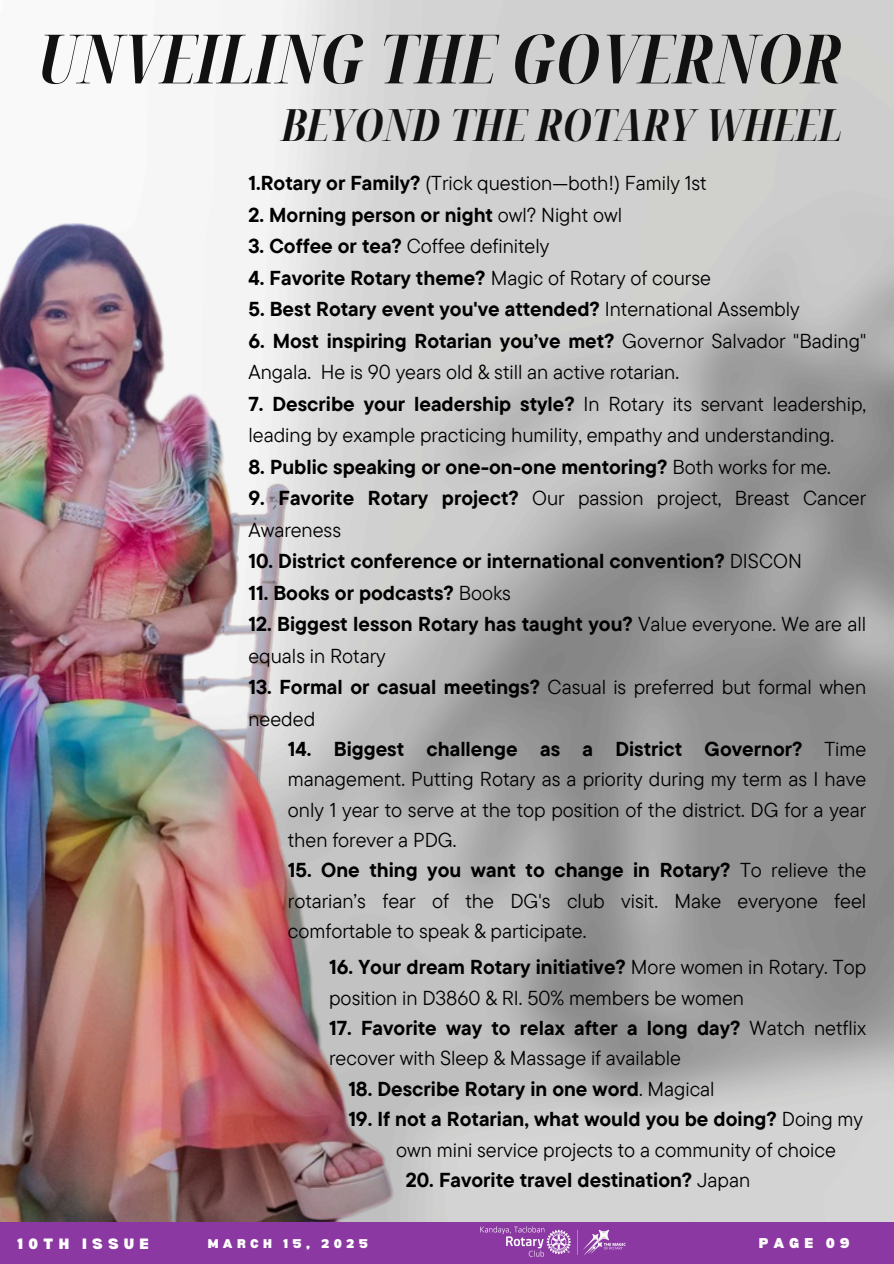
<style>
.page{position:relative;width:894px;height:1264px;background:#fff}
.page>*{position:absolute;margin:0;border:0;box-sizing:border-box;transform-origin:0 0}
.t1{font:italic 700 extra-condensed 68.1px "Noto Serif Display";color:#111}
.t2{font:italic 700 extra-condensed 44.55px "Noto Serif Display";color:#111}
.t3{font:20.1px/30.3px "TT Commons Pro";color:#000}
.t4{font:700 20.1px "TT Commons Pro";color:#000}
.t5{font:900 14.7px "Bernoru";letter-spacing:.35em;color:#fff}
.t6{font:900 13.95px "Bernoru";letter-spacing:.35em;color:#fffefe}
.t7{font:900 12.45px "Bernoru";letter-spacing:.35em;color:#fff}
.s1{font-weight:700}
.s2{font-weight:400}
</style>
<div class="page">
<img style="left:0;top:220px;width:396px;height:1002px">
<div style="left:0;top:1222px;width:893px;height:41px;background:#8c38a3"></div>
<img style="left:471px;top:1220px;width:163px;height:37px">
<p class="t1" style="left:36px;top:11px;width:807px">UNVEILING THE GOVERNOR</p>
<p class="t2" style="left:281px;top:93px;width:561px">BEYOND THE ROTARY WHEEL</p>
<h3 class="t3" style="left:248px;top:167px;width:459px"><span class="s1">1.Rotary or Family?</span> (Trick question—both!) Family 1st</h3>
<h3 class="t4" style="left:248px;top:201px;width:375px">2. Morning person or night <span class="s2">owl? Night owl</span></h3>
<h3 class="t3" style="left:248px;top:230px;width:302px"><span class="s1">3. Coffee or tea?</span> Coffee definitely</h3>
<h3 class="t4" style="left:248px;top:264px;width:464px">4. Favorite Rotary theme? <span class="s2">Magic of Rotary of course</span></h3>
<h3 class="t4" style="left:248px;top:296px;width:552px">5. Best Rotary event you've attended? <span class="s2">International Assembly</span></h3>
<h3 class="t3" style="left:248px;top:324px;width:619px;line-height:31.5px"><span class="s1">6. Most inspiring Rotarian you’ve met?</span> Governor Salvador "Bading"<br>Angala. He is 90 years old &amp; still an active rotarian.</h3>
<h3 class="t3" style="left:248px;top:387px;width:619px;line-height:31.5px"><span class="s1">7. Describe your leadership style?</span> In Rotary its servant leadership, leading by example practicing humility, empathy and understanding.</h3>
<h3 class="t4" style="left:248px;top:453px;width:583px">8. Public speaking or one-on-one mentoring? <span class="s2">Both works for me.</span></h3>
<h3 class="t3" style="left:248px;top:482px;width:619px;line-height:31.5px"><span class="s1">9. Favorite Rotary project?</span> Our passion project, Breast Cancer<br>Awareness</h3>
<h3 class="t4" style="left:248px;top:548px;width:555px">10. District conference or international convention? <span class="s2">DISCON</span></h3>
<h3 class="t4" style="left:248px;top:579px;width:264px">11. Books or podcasts? <span class="s2">Books</span></h3>
<h3 class="t3" style="left:248px;top:608px;width:619px;line-height:31.5px"><span class="s1">12. Biggest lesson Rotary has taught you?</span> Value everyone. We are all equals in Rotary</h3>
<h3 class="t3" style="left:248px;top:671px;width:619px;line-height:31.5px"><span class="s1">13. Formal or casual meetings?</span> Casual is preferred but formal when needed</h3>
<h3 class="t3" style="left:288px;top:733px;width:579px;text-align:justify"><span class="s1">14. Biggest challenge as a District Governor?</span> Time management. Putting Rotary as a priority during my term as I have only 1 year to serve at the top position of the district. DG for a year then forever a PDG.</h3>
<h3 class="t3" style="left:288px;top:854px;width:579px;text-align:justify"><span class="s1">15. One thing you want to change in Rotary?</span> To relieve the rotarian’s fear of the DG's club visit. Make everyone feel comfortable to speak &amp; participate.</h3>
<p class="t3" style="left:329px;top:951px;width:538px"><span class="s1">16. Your dream Rotary initiative?</span> More women in Rotary. Top position in D3860 &amp; RI. 50% members be women</p>
<p class="t3" style="left:329px;top:1012px;width:538px"><span class="s1">17. Favorite way to relax after a long day?</span> Watch netflix recover with Sleep &amp; Massage if available</p>
<p class="t4" style="left:348px;top:1075px;width:368px">18. Describe Rotary in one word<span class="s2">. Magical</span></p>
<p class="t3" style="left:396px;top:1103px;width:468px;text-indent:-48px"><span class="s1">19. If not a Rotarian, what would you be doing?</span> Doing my own mini service projects to a community of choice</p>
<p class="t4" style="left:405px;top:1166px;width:346px">20. Favorite travel destination? <span class="s2">Japan</span></p>
<h1 class="t5" style="left:17px;top:1234px;width:133px">10TH ISSUE</h1>
<h2 class="t7" style="left:208px;top:1236px;width:162px">MARCH 15, 2025</h2>
<h3 class="t6" style="left:758px;top:1235px;width:92px">PAGE 09</h3>
</div>
